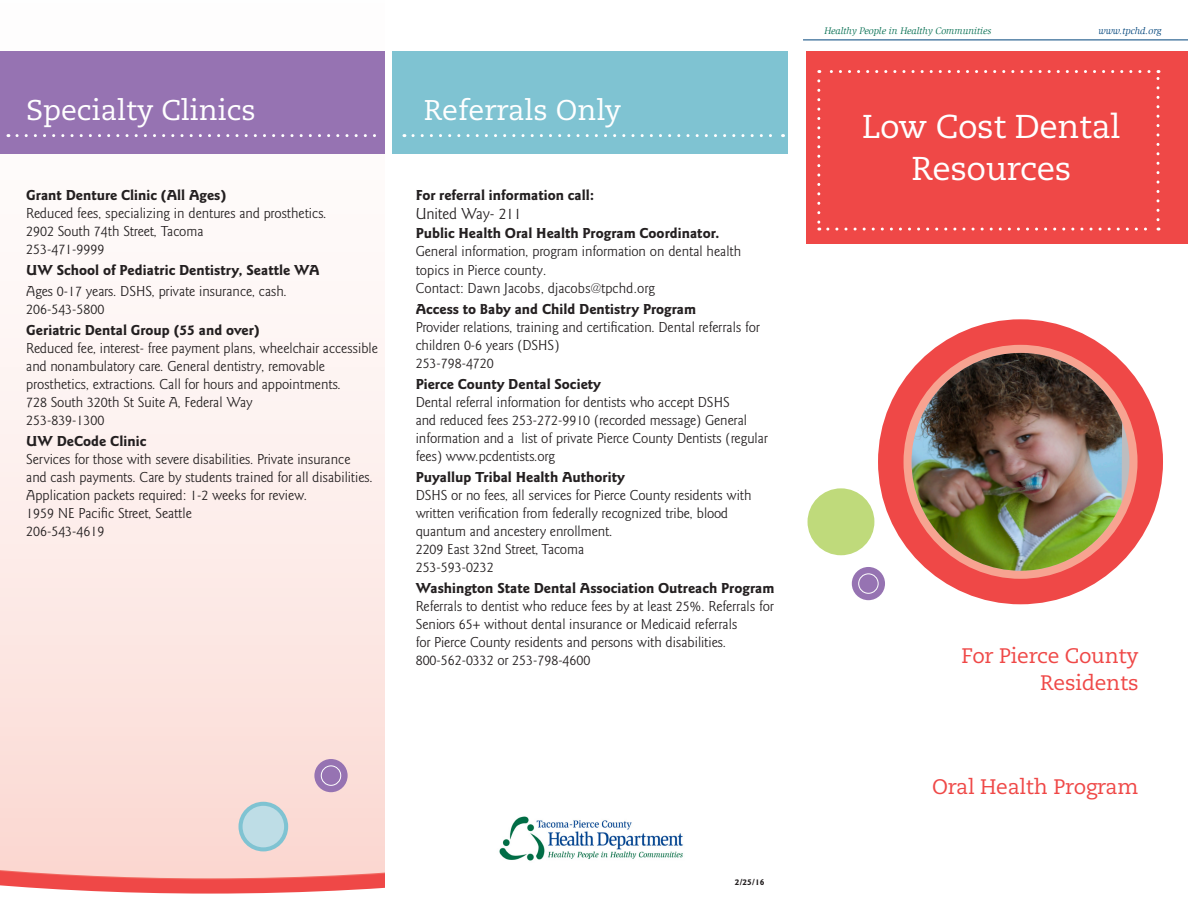
<style>
.page{position:relative;width:1188px;height:918px;background:#fff}
.page>*{position:absolute;margin:0;border:0;box-sizing:border-box;transform-origin:0 0}
.Cover_Headline{font:33px/42px "Caecilia LT Std";letter-spacing:-.01em;color:#fff;text-align:center}
.Headline{font:28.5px "Caecilia LT Std";color:#fff}
.Cover_subhead{font:21px/27px "Caecilia LT Std";letter-spacing:-.01em;color:#ef4847;text-align:right}
.References{font:16.5px "Goudy Sans Std";letter-spacing:-.015em;color:#231f20}
.References-2{font:15px/18px "Goudy Sans Std";color:#231f20}
.Body{font:15px/18px "Goudy Sans Std";color:#231f20}
.References-3{font:700 15px "Goudy Sans Std";color:#231f20}
.t1{font:italic 9.75px "Slimbach LT";color:#006c4f}
.t2{font:italic 9.75px "Slimbach LT";color:#00447b}
.t3{font:700 9px "Goudy Sans Std";color:#231f20}
.s1{font-weight:700}
</style>
<div class="page">
<svg style="left:0;top:885px;width:384px;height:9px"></svg>
<div style="left:0;top:879px;width:384px;height:6px;background:#ef4847"></div>
<svg style="left:0;top:329px;width:384px;height:550px;fill:#fce9e6"></svg>
<div style="left:806px;top:51px;width:382px;height:193px;background:#ef4847"></div>
<svg style="left:817px;top:81px;width:3px;height:150px"></svg>
<svg style="left:828px;top:228px;width:331px;height:3px"></svg>
<svg style="left:1156px;top:70px;width:4px;height:150px"></svg>
<svg style="left:819px;top:70px;width:330px;height:3px"></svg>
<hr style="left:803px;top:40px;width:385px;height:1px;background:#00447b">
<img style="left:499px;top:816px;width:185px;height:45px">
<div style="left:878px;top:319px;width:285px;height:285px;background:#ef4847;border-radius:50%"></div>
<svg style="left:904px;top:345px;width:234px;height:234px;background:#eda395"></svg>
<img style="left:912px;top:353px;width:210px;height:218px">
<div style="left:808px;top:488px;width:66px;height:67px;background:#bfda7b;border-radius:50%"></div>
<div style="left:852px;top:567px;width:33px;height:33px;background:#9673b2;border-radius:50%"></div>
<div style="left:858px;top:573px;width:21px;height:21px;border:1px solid #fff;border-radius:50%"></div>
<div style="left:0;top:51px;width:384px;height:103px;background:#9673b2"></div>
<svg style="left:17px;top:134px;width:368px;height:3px"></svg>
<div style="left:392px;top:51px;width:396px;height:103px;background:#7fc3d2"></div>
<svg style="left:413px;top:134px;width:371px;height:3px"></svg>
<svg style="left:239px;top:802px;width:49px;height:49px"></svg>
<div style="left:243px;top:806px;width:41px;height:41px;background:#bedde6;border-radius:50%"></div>
<div style="left:314px;top:759px;width:34px;height:33px;background:#9673b2;border-radius:50%"></div>
<div style="left:321px;top:766px;width:20px;height:20px;border:1px solid #fff;border-radius:50%"></div>
<p class="Headline" style="left:26px;top:93px;width:231px">Specialty Clinics</p>
<p class="Body" style="left:26px;top:186px;width:302px"><span class="s1">Grant Denture Clinic (All Ages)<br></span>Reduced fees, specializing in dentures and prosthetics.<br>2902 South 74th Street, Tacoma<br>253-471-9999</p>
<p class="Body" style="left:26px;top:260px;width:295px;line-height:21px"><span class="s1">UW School of Pediatric Dentistry, Seattle WA<br></span>Ages 0-17 years. DSHS, private insurance, cash.</p>
<p class="Body" style="left:26px;top:300px;width:80px">206-543-5800</p>
<p class="Body" style="left:26px;top:321px;width:353px"><span class="s1">Geriatric Dental Group (55 and over)<br></span>Reduced fee, interest- free payment plans, wheelchair accessible and nonambulatory care. General dentistry, removable prosthetics, extractions. Call for hours and appointments.<br>728 South 320th St Suite A, Federal Way<br>253-839-1300</p>
<p class="Body" style="left:26px;top:432px;width:348px"><span class="s1">UW DeCode Clinic<br></span>Services for those with severe disabilities. Private insurance and cash payments. Care by students trained for all disabilities.<br>Application packets required: 1-2 weeks for review.<br>1959 NE Pacific Street, Seattle<br>206-543-4619</p>
<p class="Headline" style="left:424px;top:93px;width:199px">Referrals Only</p>
<p class="References-3" style="left:416px;top:186px;width:180px">For referral information call:</p>
<p class="References" style="left:416px;top:204px;width:107px">United Way- 211</p>
<p class="References-2" style="left:416px;top:224px;width:327px"><span class="s1">Public Health Oral Health Program Coordinator.<br></span>General information, program information on dental health topics in Pierce county.<br>Contact: Dawn Jacobs, djacobs@tpchd.org</p>
<p class="References-2" style="left:416px;top:300px;width:346px"><span class="s1">Access to Baby and Child Dentistry Program<br></span>Provider relations, training and certification. Dental referrals for children 0-6 years (DSHS)<br>253-798-4720</p>
<p class="References-2" style="left:416px;top:375px;width:354px"><span class="s1">Pierce County Dental Society<br></span>Dental referral information for dentists who accept DSHS<br>and reduced fees 253-272-9910 (recorded message) General information and a list of private Pierce County Dentists (regular fees) www.pcdentists.org</p>
<p class="References-2" style="left:416px;top:468px;width:337px"><span class="s1">Puyallup Tribal Health Authority<br></span>DSHS or no fees, all services for Pierce County residents with written verification from federally recognized tribe, blood quantum and ancestery enrollment.<br>2209 East 32nd Street, Tacoma<br>253-593-0232</p>
<p class="References-2" style="left:416px;top:579px;width:360px"><span class="s1">Washington State Dental Association Outreach Program </span>Referrals to dentist who reduce fees by at least 25%. Referrals for Seniors 65+ without dental insurance or Medicaid referrals<br>for Pierce County residents and persons with disabilities.<br>800-562-0332 or 253-798-4600</p>
<p class="t3" style="left:735px;top:877px;width:31px">2/25/16</p>
<p class="t1" style="left:824px;top:25px;width:168px">Healthy People in Healthy Communities</p>
<p class="t2" style="left:1099px;top:25px;width:64px">www.tpchd.org</p>
<p class="Cover_Headline" style="left:862px;top:106px;width:260px">Low Cost Dental<br>Resources</p>
<p class="Cover_subhead" style="left:962px;top:643px;width:178px">For Pierce County<br>Residents</p>
<p class="Cover_subhead" style="left:932px;top:774px;width:208px">Oral Health Program</p>
</div>
